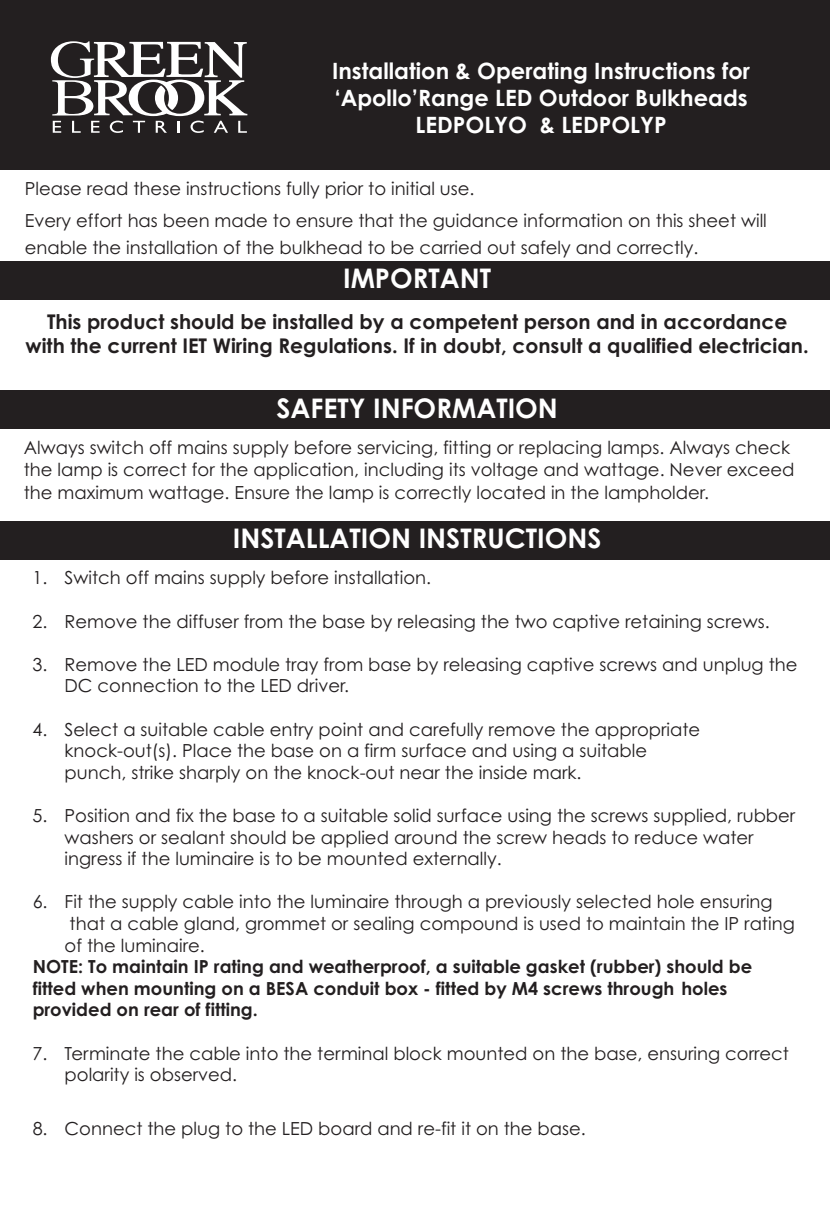
<style>
.page{position:relative;width:830px;height:1212px;background:#fff}
.page>*{position:absolute;margin:0;border:0;box-sizing:border-box;transform-origin:0 0}
.t1{font:700 27px "Century Gothic";color:#fff}
.t2{font:700 22.5px/27px "Century Gothic";color:#fff;text-align:center}
.t3{font:700 20.25px/24.3px "Century Gothic";color:#231f20;text-align:center}
.t4{font:18px/21.6px "Century Gothic";color:#231f20}
.t5{font:700 18px/21.6px "Century Gothic";color:#231f20}
</style>
<div class="page">
<div style="left:0;top:0;width:829px;height:170px;background:#231f20"></div>
<svg style="left:51px;top:41px;width:196px;height:92px"></svg>
<div style="left:0;top:261px;width:829px;height:38px;background:#231f20"></div>
<div style="left:0;top:391px;width:829px;height:38px;background:#231f20"></div>
<div style="left:0;top:521px;width:829px;height:38px;background:#231f20"></div>
<p class="t2" style="left:332px;top:58px;width:419px">Installation &amp; Operating Instructions for ‘Apollo’Range LED Outdoor Bulkheads<br>LEDPOLYO &amp; LEDPOLYP</p>
<p class="t4" style="left:25px;top:172px;width:743px;line-height:32.9px">Please read these instructions fully prior to initial use.<br>Every effort has been made to ensure that the guidance information on this sheet will</p>
<p class="t4" style="left:25px;top:237px;width:674px">enable the installation of the bulkhead to be carried out safely and correctly.</p>
<h1 class="t1" style="left:343px;top:263px;width:149px">IMPORTANT</h1>
<p class="t3" style="left:26px;top:310px;width:784px">This product should be installed by a competent person and in accordance with the current IET Wiring Regulations. If in doubt, consult a qualified electrician.</p>
<h1 class="t1" style="left:276px;top:393px;width:283px">SAFETY INFORMATION</h1>
<p class="t4" style="left:24px;top:436px;width:771px;line-height:22.3px">Always switch off mains supply before servicing, fitting or replacing lamps. Always check the lamp is correct for the application, including its voltage and wattage. Never exceed the maximum wattage. Ensure the lamp is correctly located in the lampholder.</p>
<h1 class="t1" style="left:233px;top:523px;width:370px">INSTALLATION INSTRUCTIONS</h1>
<p class="t4" style="left:33px;top:567px;width:400px">1. Switch off mains supply before installation.</p>
<p class="t4" style="left:33px;top:611px;width:738px">2. Remove the diffuser from the base by releasing the two captive retaining screws.</p>
<p class="t4" style="left:65px;top:654px;width:734px;text-indent:-32px">3. Remove the LED module tray from base by releasing captive screws and unplug the<br>DC connection to the LED driver.</p>
<p class="t4" style="left:65px;top:719px;width:637px;text-indent:-32px">4. Select a suitable cable entry point and carefully remove the appropriate knock-out(s). Place the base on a firm surface and using a suitable punch, strike sharply on the knock-out near the inside mark.</p>
<p class="t4" style="left:65px;top:805px;width:732px;text-indent:-32px">5. Position and fix the base to a suitable solid surface using the screws supplied, rubber washers or sealant should be applied around the screw heads to reduce water ingress if the luminaire is to be mounted externally.</p>
<p class="t4" style="left:65px;top:891px;width:731px;text-indent:-32px">6. Fit the supply cable into the luminaire through a previously selected hole ensuring that a cable gland, grommet or sealing compound is used to maintain the IP rating of the luminaire.</p>
<p class="t5" style="left:33px;top:956px;width:720px">NOTE: To maintain IP rating and weatherproof, a suitable gasket (rubber) should be fitted when mounting on a BESA conduit box - fitted by M4 screws through holes provided on rear of fitting.</p>
<p class="t4" style="left:65px;top:1043px;width:725px;text-indent:-32px">7. Terminate the cable into the terminal block mounted on the base, ensuring correct polarity is observed.</p>
<p class="t4" style="left:33px;top:1118px;width:554px">8. Connect the plug to the LED board and re-fit it on the base.</p>
</div>
